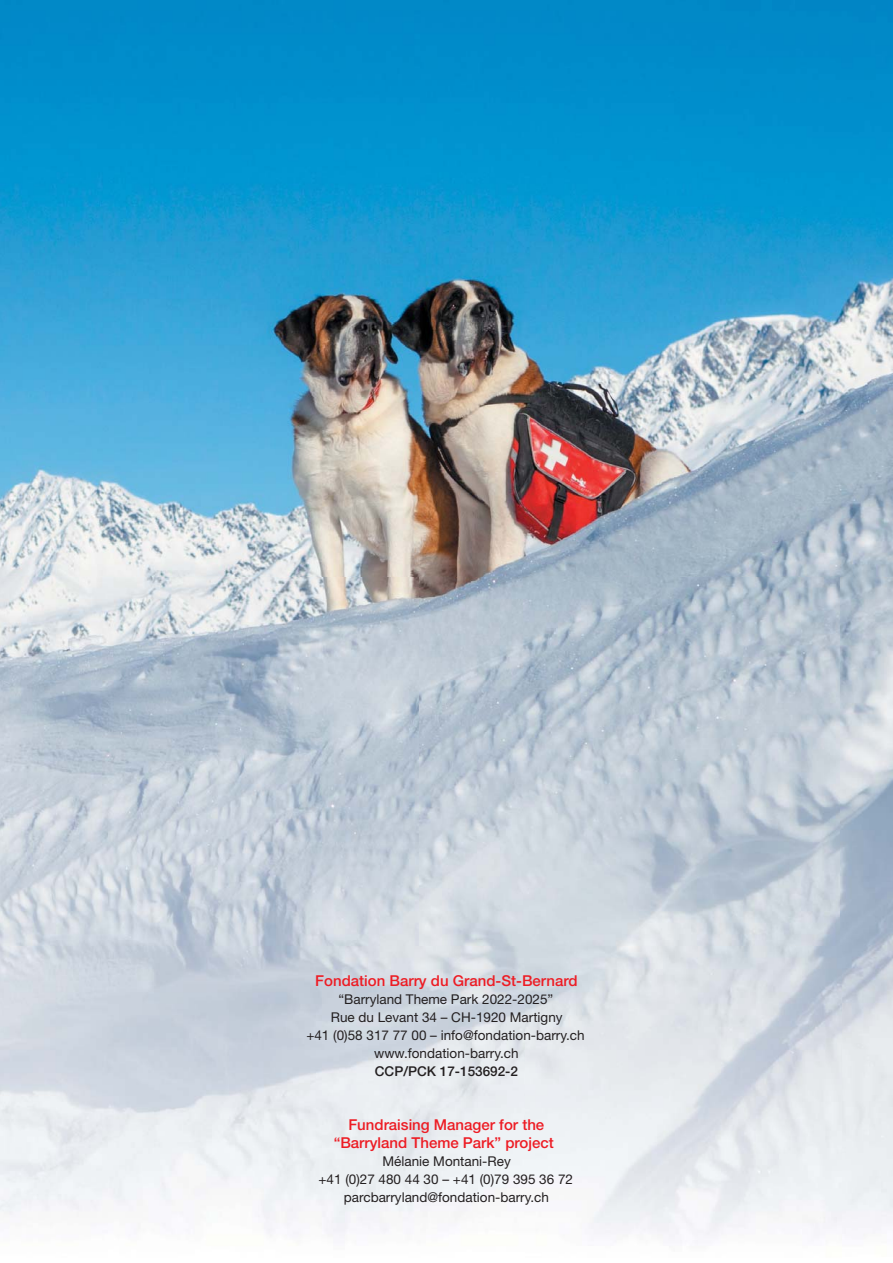
<style>
.page{position:relative;width:893px;height:1263px;background:#fff}
.page>*{position:absolute;margin:0;border:0;box-sizing:border-box;transform-origin:0 0}
.t1{font:500 15px/18px "Helvetica Neue";color:#ed1c24;text-align:center}
.t2{font:13.5px/18px "Helvetica Neue";color:#231f20;text-align:center}
.t3{font:500 13.5px "Helvetica Neue";color:#231f20}
</style>
<div class="page">
<img style="left:0;top:0;width:893px;height:1242px">
<svg style="left:892px;top:578px;width:1px;height:685px"></svg>
<p class="t1" style="left:315px;top:973px;width:264px">Fondation Barry du Grand-St-Bernard</p>
<p class="t2" style="left:306px;top:991px;width:280px">“Barryland Theme Park 2022-2025”<br>Rue du Levant 34 – CH-1920 Martigny<br>+41 (0)58 317 77 00 – info@fondation-barry.ch www.fondation-barry.ch</p>
<p class="t3" style="left:375px;top:1066px;width:145px">CCP/PCK 17-153692-2</p>
<p class="t1" style="left:334px;top:1117px;width:222px">Fundraising Manager for the “Barryland Theme Park” project</p>
<p class="t2" style="left:318px;top:1153px;width:256px">Mélanie Montani-Rey<br>+41 (0)27 480 44 30 – +41 (0)79 395 36 72 parcbarryland@fondation-barry.ch</p>
</div>
